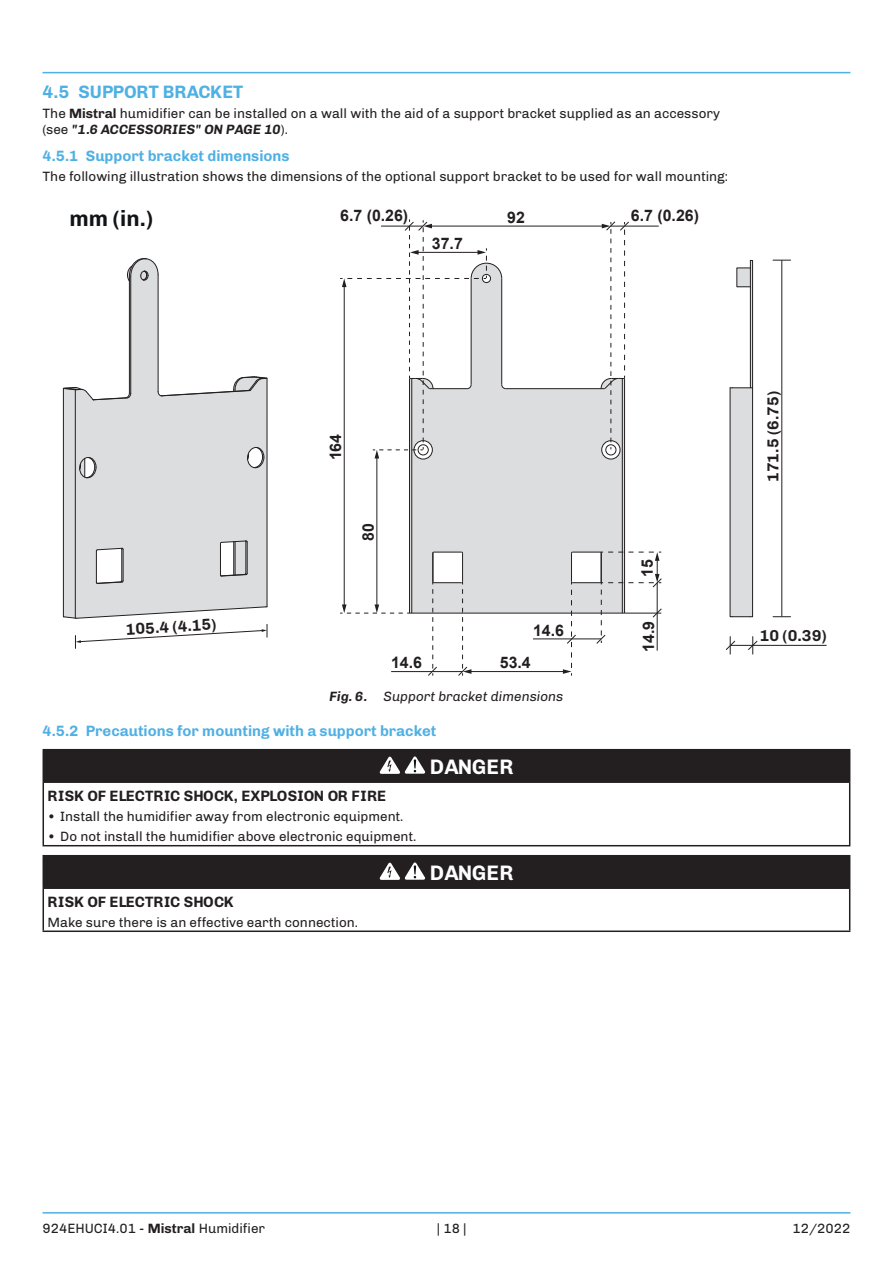
<style>
.page{position:relative;width:893px;height:1263px;background:#fff}
.page>*{position:absolute;margin:0;border:0;box-sizing:border-box;transform-origin:0 0}
.t1{font:700 22.2px "Chivo";color:#111416}
.Danger_Signal_Wor{font:700 21px "Chivo";letter-spacing:.01em;color:#fff}
.t2{font:700 18px "Chivo";letter-spacing:.01em;color:#4fb0e4}
.t3{font:700 15.9px "Arial";color:#231f20}
.t4{font:700 15.9px "Chivo";color:#231f20}
.t5{font:700 15px "Chivo";color:#4fb0e4}
.Type_Hazard{font:700 15px "Chivo";color:#231f20}
.NormText{font:13.5px/16.2px "Chivo";color:#231f20}
.Avoidance_Stateme{font:13.5px "Chivo";color:#231f20}
.t6{font:italic 13.5px "Chivo";color:#231f20}
.s1{font-weight:700}
.s2{font-weight:700;font-style:italic}
</style>
<div class="page">
<hr style="left:43px;top:72px;width:807px;height:1px;background:#4fb0e4">
<hr style="left:43px;top:1212px;width:807px;height:1px;background:#4fb0e4">
<svg style="left:64px;top:282px;width:203px;height:324px;fill:#dcdddf"></svg>
<hr style="left:158px;top:275px;width:1px;height:117px;background:#231f20">
<hr style="left:130px;top:276px;width:1px;height:117px;background:#231f20">
<hr style="left:129px;top:276px;width:1px;height:117px;background:#231f20">
<svg style="left:220px;top:540px;width:28px;height:37px"></svg>
<svg style="left:96px;top:547px;width:28px;height:37px"></svg>
<hr style="left:233px;top:542px;width:1px;height:33px;background:#231f20">
<svg style="left:157px;top:376px;width:110px;height:21px"></svg>
<hr style="left:235px;top:542px;width:1px;height:33px;background:#231f20">
<svg style="left:247px;top:446px;width:18px;height:22px"></svg>
<svg style="left:79px;top:457px;width:18px;height:21px"></svg>
<svg style="left:63px;top:387px;width:69px;height:14px"></svg>
<hr style="left:267px;top:378px;width:1px;height:229px;background:#231f20">
<hr style="left:63px;top:388px;width:1px;height:229px;background:#231f20">
<svg style="left:127px;top:258px;width:32px;height:24px"></svg>
<hr style="left:750px;top:260px;width:3px;height:128px;background:#dcdddf">
<hr style="left:752px;top:260px;width:1px;height:357px;background:#231f20">
<hr style="left:750px;top:260px;width:1px;height:128px;background:#231f20">
<svg style="left:729px;top:387px;width:24px;height:230px;background:#cccdcf"></svg>
<svg style="left:736px;top:267px;width:15px;height:21px"></svg>
<hr style="left:781px;top:261px;width:1px;height:355px;background:#231f20">
<svg style="left:773px;top:616px;width:18px;height:1px"></svg>
<svg style="left:773px;top:260px;width:18px;height:1px"></svg>
<hr style="left:731px;top:645px;width:95px;height:1px;background:#231f20">
<svg style="left:63px;top:606px;width:205px;height:42px"></svg>
<svg style="left:725px;top:637px;width:11px;height:17px"></svg>
<svg style="left:747px;top:637px;width:11px;height:17px"></svg>
<hr style="left:75px;top:389px;width:1px;height:229px;background:#231f20">
<div style="left:410px;top:389px;width:214px;height:224px;background:#dcdddf"></div>
<hr style="left:470px;top:671px;width:94px;height:1px;background:#231f20">
<hr style="left:533px;top:638px;width:68px;height:1px;background:#231f20">
<hr style="left:391px;top:671px;width:72px;height:1px;background:#231f20">
<hr style="left:344px;top:285px;width:1px;height:321px;background:#231f20">
<hr style="left:409px;top:613px;width:216px;height:1px;background:#231f20">
<hr style="left:376px;top:457px;width:1px;height:149px;background:#231f20">
<svg style="left:340px;top:604px;width:69px;height:10px"></svg>
<hr style="left:409px;top:378px;width:1px;height:235px;background:#231f20">
<hr style="left:411px;top:378px;width:1px;height:235px;background:#231f20">
<hr style="left:506px;top:388px;width:98px;height:1px;background:#231f20">
<svg style="left:602px;top:441px;width:18px;height:18px"></svg>
<hr style="left:622px;top:378px;width:1px;height:235px;background:#231f20">
<hr style="left:624px;top:378px;width:1px;height:235px;background:#231f20">
<hr style="left:430px;top:226px;width:173px;height:1px;background:#231f20">
<div style="left:414px;top:440px;width:19px;height:19px;border:1px solid #231f20;border-radius:50%"></div>
<div style="left:601px;top:440px;width:19px;height:19px;border:1px solid #231f20;border-radius:50%"></div>
<div style="left:605px;top:444px;width:11px;height:11px;border:1px solid #231f20;border-radius:50%"></div>
<hr style="left:610px;top:226px;width:49px;height:1px;background:#231f20">
<svg style="left:600px;top:221px;width:30px;height:228px"></svg>
<svg style="left:563px;top:551px;width:99px;height:125px"></svg>
<svg style="left:427px;top:551px;width:44px;height:125px"></svg>
<svg style="left:340px;top:219px;width:167px;height:239px"></svg>
<div style="left:43px;top:750px;width:807px;height:32px;background:#231f20"></div>
<hr style="left:43px;top:749px;width:807px;height:1px;background:#231f20">
<hr style="left:43px;top:781px;width:807px;height:2px;background:#231f20">
<hr style="left:43px;top:783px;width:1px;height:62px;background:#231f20">
<hr style="left:849px;top:783px;width:1px;height:62px;background:#231f20">
<hr style="left:43px;top:845px;width:807px;height:1px;background:#231f20">
<svg style="left:379px;top:756px;width:47px;height:18px"></svg>
<div style="left:43px;top:856px;width:807px;height:32px;background:#231f20"></div>
<hr style="left:43px;top:855px;width:807px;height:1px;background:#231f20">
<hr style="left:43px;top:887px;width:807px;height:2px;background:#231f20">
<hr style="left:43px;top:889px;width:1px;height:41px;background:#231f20">
<hr style="left:849px;top:889px;width:1px;height:41px;background:#231f20">
<hr style="left:43px;top:930px;width:807px;height:2px;background:#231f20">
<svg style="left:379px;top:862px;width:47px;height:18px"></svg>
<p class="t2" style="left:43px;top:77px;width:202px">4.5 SUPPORT BRACKET</p>
<p class="NormText" style="left:43px;top:105px;width:679px">The <span class="s1">Mistral</span> humidifier can be installed on a wall with the aid of a support bracket supplied as an accessory (see <span class="s2">"1.6 ACCESSORIES" ON PAGE 10</span>).</p>
<p class="t5" style="left:43px;top:144px;width:249px">4.5.1 Support bracket dimensions</p>
<p class="NormText" style="left:43px;top:168px;width:687px">The following illustration shows the dimensions of the optional support bracket to be used for wall mounting:</p>
<p class="t1" style="left:69px;top:201px;width:85px">mm (in.)</p>
<p class="t4" style="left:125px;top:616px;width:92px;rotate:-3deg">105.4 (4.15)</p>
<p class="t3" style="left:340px;top:204px;width:70px">6.7 (0.26)</p>
<p class="t3" style="left:631px;top:204px;width:70px">6.7 (0.26)</p>
<p class="t3" style="left:432px;top:232px;width:32px">37.7</p>
<p class="t3" style="left:507px;top:206px;width:19px">92</p>
<p class="t3" style="left:324px;top:460px;width:28px;rotate:-90deg">164</p>
<p class="t3" style="left:357px;top:541px;width:19px;rotate:-90deg">80</p>
<p class="t3" style="left:533px;top:619px;width:32px">14.6</p>
<p class="t3" style="left:391px;top:652px;width:32px">14.6</p>
<p class="t3" style="left:500px;top:652px;width:32px">53.4</p>
<p class="t3" style="left:636px;top:577px;width:19px;rotate:-90deg">15</p>
<p class="t3" style="left:637px;top:652px;width:32px;rotate:-90deg">14.9</p>
<p class="t6" style="left:329px;top:686px;width:235px"><span class="s1">Fig. 6.</span> Support bracket dimensions</p>
<p class="t5" style="left:43px;top:719px;width:395px">4.5.2 Precautions for mounting with a support bracket</p>
<p class="Danger_Signal_Wor" style="left:430px;top:750px;width:85px">DANGER</p>
<p class="Type_Hazard" style="left:48px;top:784px;width:340px">RISK OF ELECTRIC SHOCK, EXPLOSION OR FIRE</p>
<p class="NormText" style="left:48px;top:807px;width:357px">• Install the humidifier away from electronic equipment.</p>
<p class="NormText" style="left:48px;top:828px;width:370px">• Do not install the humidifier above electronic equipment.</p>
<p class="Danger_Signal_Wor" style="left:430px;top:856px;width:85px">DANGER</p>
<p class="Type_Hazard" style="left:48px;top:890px;width:188px">RISK OF ELECTRIC SHOCK</p>
<p class="Avoidance_Stateme" style="left:48px;top:912px;width:312px">Make sure there is an effective earth connection.</p>
<p class="t4" style="left:760px;top:482px;width:92px;rotate:-90deg">171.5 (6.75)</p>
<p class="t4" style="left:760px;top:623px;width:68px">10 (0.39)</p>
<p class="NormText" style="left:43px;top:1219px;width:224px">924EHUCI4.01 - <span class="s1">Mistral</span> Humidifier</p>
<p class="NormText" style="left:437px;top:1219px;width:31px">| 18 |</p>
<p class="NormText" style="left:792px;top:1219px;width:59px">12/2022</p>
</div>
